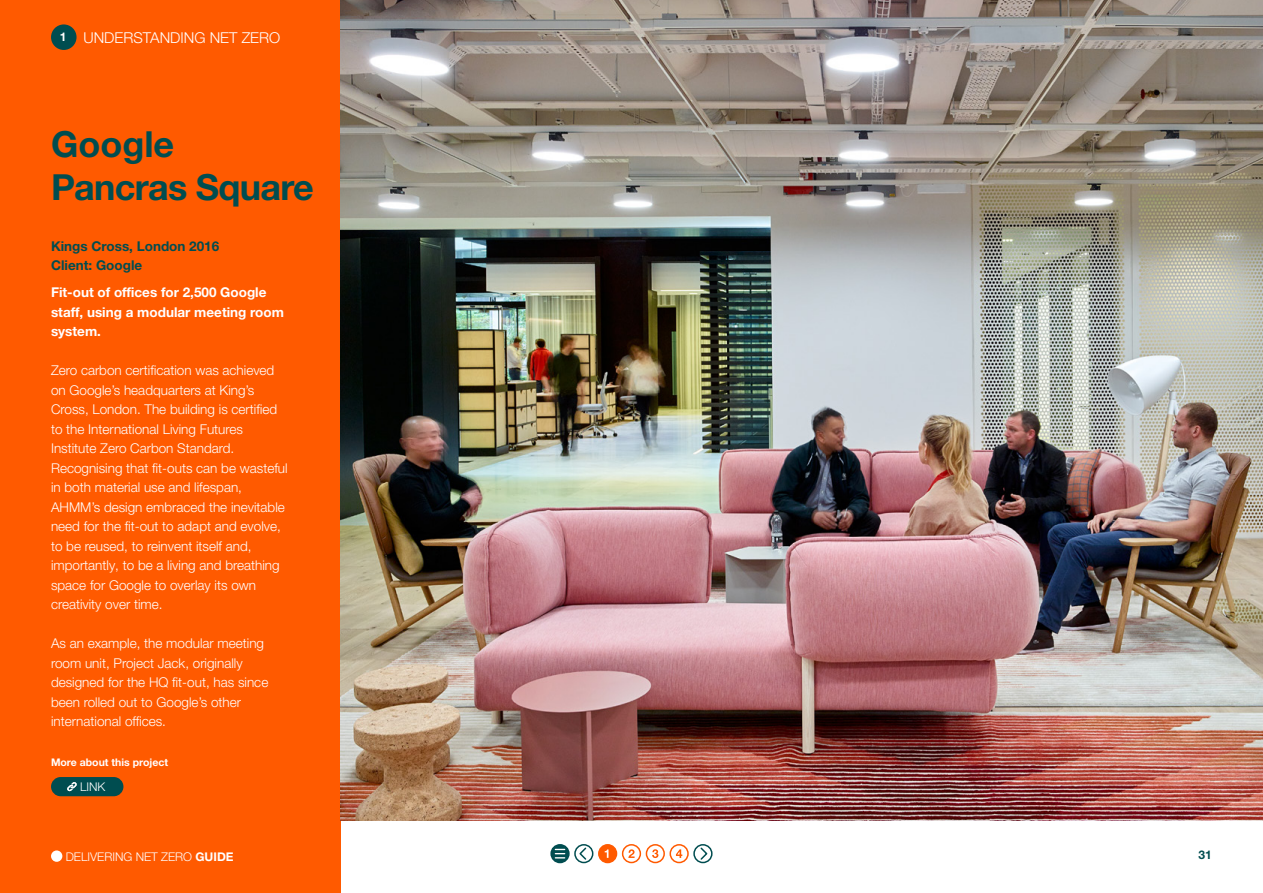
<style>
.page{position:relative;width:1263px;height:893px;background:#fff}
.page>*{position:absolute;margin:0;border:0;box-sizing:border-box;transform-origin:0 0}
.t1{font:700 36px/43.2px "Helvetica Neue LT Pro";letter-spacing:-.02em;color:#004d50}
.t2{font:300 15px "Helvetica Neue LT Pro";color:#fff}
.t3{font:300 13.5px/19.5px "Helvetica Neue LT Pro";color:#fff}
.t4{font:700 13.5px/19.5px "Helvetica Neue LT Pro";color:#fff}
.t5{font:700 13.5px/19.5px "Helvetica Neue LT Pro";color:#004d50}
.t6{font:300 12px "Helvetica Neue LT Pro";color:#fff}
.t7{font:700 12px "Helvetica Neue LT Pro";color:#004d50}
.t8{font:700 10.5px "Helvetica Neue LT Pro";color:#fff}
.s1{font-weight:700;font-size:12px}
.s2{font-weight:700}
</style>
<div class="page">
<div style="left:0;top:0;width:341px;height:893px;background:#ff5a00"></div>
<img style="left:341px;top:0;width:922px;height:821px">
<div style="left:51px;top:777px;width:72px;height:19px;background:#004d50;border-radius:10px"></div>
<svg style="left:67px;top:782px;width:10px;height:9px"></svg>
<div style="left:51px;top:24px;width:26px;height:26px;background:#004d50;border-radius:50%"></div>
<div style="left:51px;top:850px;width:11px;height:12px;background:#fff;border-radius:50%"></div>
<svg style="left:700px;top:847px;width:9px;height:13px"></svg>
<div style="left:693px;top:844px;width:19px;height:19px;border:2px solid #004d50;border-radius:50%"></div>
<svg style="left:578px;top:847px;width:9px;height:13px"></svg>
<div style="left:574px;top:844px;width:19px;height:19px;border:2px solid #004d50;border-radius:50%"></div>
<div style="left:599px;top:845px;width:17px;height:17px;background:#ff5a00;border-radius:50%"></div>
<svg style="left:605px;top:849px;width:3px;height:9px"></svg>
<div style="left:598px;top:844px;width:19px;height:19px;border:2px solid #ff5a00;border-radius:50%"></div>
<svg style="left:551px;top:845px;width:18px;height:17px"></svg>
<svg style="left:555px;top:849px;width:10px;height:9px"></svg>
<div style="left:550px;top:844px;width:20px;height:19px;border:2px solid #004d50;border-radius:50%"></div>
<svg style="left:628px;top:849px;width:6px;height:9px"></svg>
<div style="left:622px;top:844px;width:19px;height:19px;border:2px solid #ff5a00;border-radius:50%"></div>
<svg style="left:676px;top:849px;width:6px;height:9px"></svg>
<div style="left:669px;top:844px;width:20px;height:19px;border:2px solid #ff5a00;border-radius:50%"></div>
<svg style="left:652px;top:849px;width:6px;height:9px"></svg>
<div style="left:646px;top:844px;width:19px;height:19px;border:2px solid #ff5a00;border-radius:50%"></div>
<p class="t2" style="left:60px;top:28px;width:222px"><span class="s1">1</span> UNDERSTANDING NET ZERO</p>
<h1 class="t1" style="left:51px;top:121px;width:264px">Google<br>Pancras Square</h1>
<p class="t5" style="left:51px;top:236px;width:170px">Kings Cross, London 2016<br>Client: Google</p>
<p class="t4" style="left:51px;top:282px;width:234px">Fit-out of offices for 2,500 Google staff, using a modular meeting room system.</p>
<p class="t3" style="left:51px;top:360px;width:238px">Zero carbon certification was achieved on Google’s headquarters at King’s Cross, London. The building is certified to the International Living Futures Institute Zero Carbon Standard.<br>Recognising that fit-outs can be wasteful in both material use and lifespan, AHMM’s design embraced the inevitable need for the fit-out to adapt and evolve, to be reused, to reinvent itself and, importantly, to be a living and breathing space for Google to overlay its own creativity over time.</p>
<p class="t3" style="left:51px;top:633px;width:219px">As an example, the modular meeting room unit, Project Jack, originally designed for the HQ fit-out, has since been rolled out to Google’s other international offices.</p>
<p class="t8" style="left:51px;top:756px;width:119px">More about this project</p>
<p class="t6" style="left:80px;top:779px;width:27px">LINK</p>
<p class="t6" style="left:66px;top:849px;width:170px">DELIVERING NET ZERO <span class="s2">GUIDE</span></p>
<p class="t7" style="left:1198px;top:847px;width:15px">31</p>
</div>
